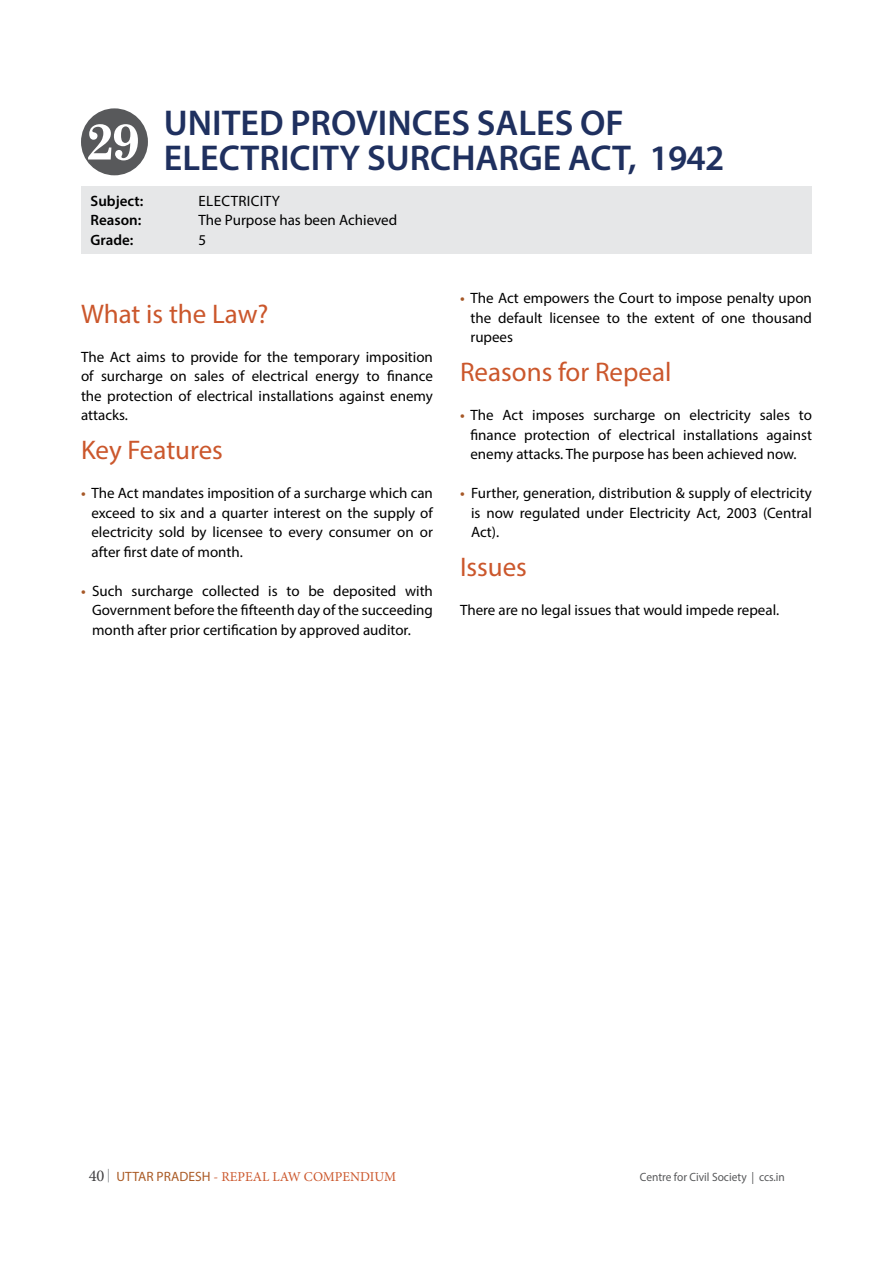
<style>
.page{position:relative;width:893px;height:1263px;background:#fff}
.page>*{position:absolute;margin:0;border:0;box-sizing:border-box;transform-origin:0 0}
.t1{font:700 51px "Century Schoolbook";color:#fff}
.t2{font:600 36px/34.5px "Myriad Pro";color:#1f305f}
.t3{font:27px "Myriad Pro";color:#cb572c}
.t4{font:15px/19.5px "Myriad Pro";color:#000;text-align:justify}
.t5{font:600 15px "Myriad Pro";color:#000}
.t6{font:13.5px "Minion Pro";color:#cb572c}
.t7{font:12px "Myriad Pro";color:#58595b;scale:.95 1}
.s1{font-weight:600;color:#a65827}
.s2{font-size:16.5px;color:#414042}
.s3{color:#939598}
.s4{font-family:"Myriad Pro";color:#aa5b26}
</style>
<div class="page">
<div style="left:81px;top:186px;width:731px;height:68px;background:#e6e7e8"></div>
<div style="left:81px;top:108px;width:67px;height:67px;background:#58595b;border-radius:50%"></div>
<h1 class="t1" style="left:85px;top:102px;width:56px">29</h1>
<h2 class="t2" style="left:164px;top:105px;width:562px">UNITED PROVINCES SALES OF<br>ELECTRICITY SURCHARGE ACT, 1942</h2>
<p class="t5" style="left:91px;top:191px;width:54px">Subject:</p>
<p class="t4" style="left:199px;top:190px;width:16px">Electricity</p>
<p class="t5" style="left:91px;top:210px;width:52px">Reason:</p>
<p class="t4" style="left:199px;top:210px;width:200px">The Purpose has been Achieved</p>
<p class="t5" style="left:91px;top:230px;width:44px">Grade:</p>
<p class="t4" style="left:199px;top:229px;width:9px">5</p>
<h3 class="t3" style="left:81px;top:297px;width:189px">What is the Law?</h3>
<p class="t4" style="left:81px;top:346px;width:353px">The Act aims to provide for the temporary imposition of surcharge on sales of electrical energy to finance the protection of electrical installations against enemy attacks.</p>
<h3 class="t3" style="left:81px;top:433px;width:143px">Key Features</h3>
<p class="t4" style="left:91px;top:483px;width:343px;text-indent:-10px"><span class="s1">•</span> The Act mandates imposition of a surcharge which can exceed to six and a quarter interest on the supply of electricity sold by licensee to every consumer on or after first date of month.</p>
<p class="t4" style="left:92px;top:580px;width:342px;text-indent:-11px"><span class="s1">•</span> Such surcharge collected is to be deposited with Government before the fifteenth day of the succeeding month after prior certification by approved auditor.</p>
<p class="t4" style="left:470px;top:288px;width:343px;text-indent:-10px"><span class="s1">•</span> The Act empowers the Court to impose penalty upon the default licensee to the extent of one thousand rupees</p>
<h3 class="t3" style="left:460px;top:355px;width:213px">Reasons for Repeal</h3>
<p class="t4" style="left:470px;top:405px;width:343px;text-indent:-10px"><span class="s1">•</span> The Act imposes surcharge on electricity sales to finance protection of electrical installations against enemy attacks. The purpose has been achieved now.</p>
<p class="t4" style="left:471px;top:483px;width:342px;text-indent:-11px"><span class="s1">•</span> Further, generation, distribution &amp; supply of electricity is now regulated under Electricity Act, 2003 (Central Act).</p>
<h3 class="t3" style="left:460px;top:550px;width:68px">Issues</h3>
<p class="t4" style="left:460px;top:600px;width:321px">There are no legal issues that would impede repeal.</p>
<p class="t6" style="left:89px;top:1167px;width:309px"><span class="s2">40</span> <span class="s3">|</span> <span class="s4">UTTAR PRADESH</span> - REPEAL LAW COMPENDIUM</p>
<p class="t7" style="left:640px;top:1169px;width:154px">Centre for Civil Society | ccs.in</p>
</div>
